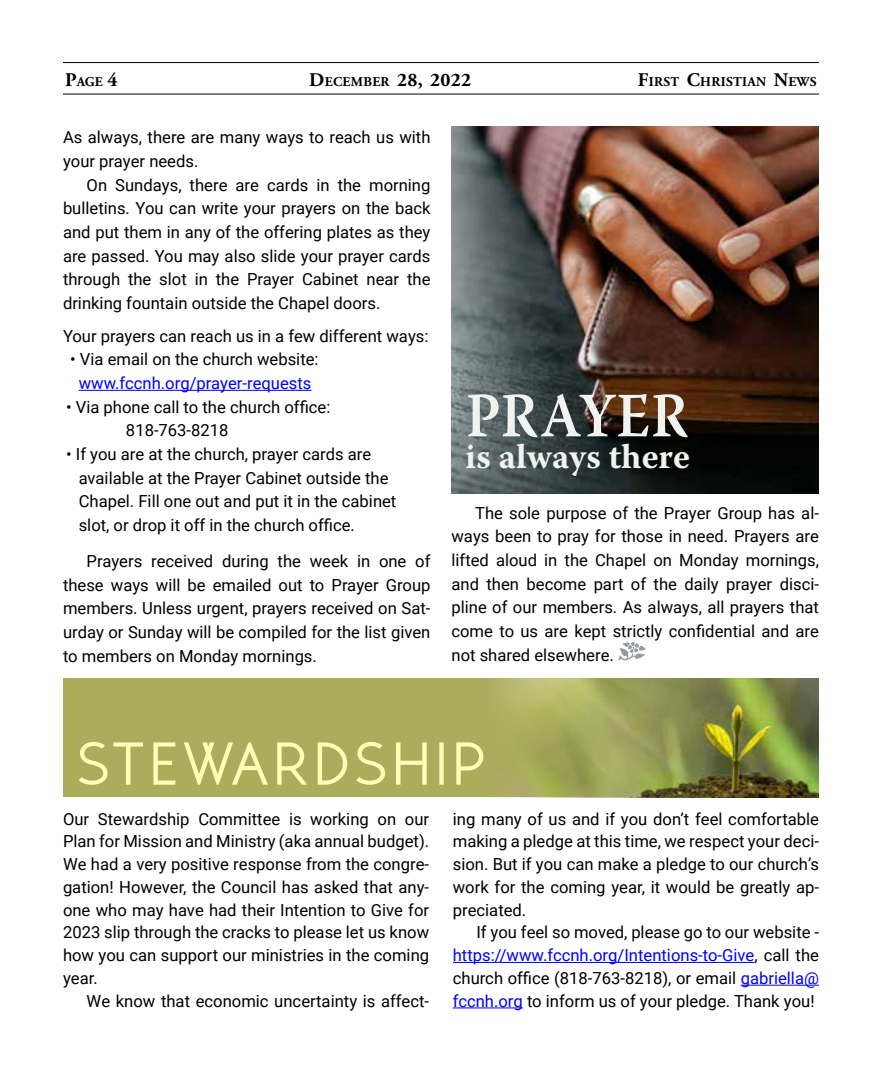
<style>
.page{position:relative;width:882px;height:1071px;background:#fff}
.page>*{position:absolute;margin:0;border:0;box-sizing:border-box;transform-origin:0 0}
.t1{font:600 63px "Warnock Pro";letter-spacing:.01em;color:#f0f3ef;scale:.9 1}
.t2{font:700 35px "Warnock Pro";color:#f0f3ef}
.t3{font:700 19.25px "Adobe Garamond Pro";letter-spacing:.015em;color:#000}
.t4{font:16.62px/23.6px "Roboto";color:#000;text-align:justify}
.t5{font:16.62px "Roboto";color:#00f}
.t6{font:700 13.47px "Adobe Garamond Pro";letter-spacing:.025em;color:#000}
.s1{font-size:19.25px}
.s2{font-size:13.47px}
.s3{color:#00f}
</style>
<div class="page">
<hr style="left:63px;top:94px;width:756px;height:1px;background:#000">
<hr style="left:63px;top:62px;width:756px;height:1px;background:#000">
<hr style="left:453px;top:962px;width:301px;height:1px;background:#00f">
<hr style="left:741px;top:985px;width:78px;height:1px;background:#00f">
<hr style="left:453px;top:1008px;width:70px;height:1px;background:#00f">
<div style="left:63px;top:679px;width:756px;height:118px;background:#abac5c"></div>
<img style="left:498px;top:679px;width:321px;height:118px">
<svg style="left:79px;top:742px;width:404px;height:43px"></svg>
<hr style="left:79px;top:390px;width:233px;height:1px;background:#00f">
<svg style="left:618px;top:642px;width:28px;height:19px"></svg>
<img style="left:452px;top:126px;width:367px;height:368px">
<p class="t6" style="left:65px;top:73px;width:54px"><span class="s1">P</span>AGE <span class="s1">4</span></p>
<p class="t3" style="left:309px;top:68px;width:164px">D<span class="s2">ECEMBER</span> 28, 2022</p>
<p class="t6" style="left:638px;top:73px;width:180px"><span class="s1">F</span>IRST <span class="s1">C</span>HRISTIAN <span class="s1">N</span>EWS</p>
<p class="t4" style="left:63px;top:125px;width:369px">As always, there are many ways to reach us with your prayer needs.</p>
<p class="t4" style="left:63px;top:172px;width:369px;text-indent:24px">On Sundays, there are cards in the morning bulletins. You can write your prayers on the back and put them in any of the offering plates as they are passed. You may also slide your prayer cards through the slot in the Prayer Cabinet near the drinking fountain outside the Chapel doors.</p>
<p class="t4" style="left:63px;top:324px;width:367px">Your prayers can reach us in a few different ways:</p>
<p class="t4" style="left:70px;top:347px;width:250px">• Via email on the church website:</p>
<p class="t5" style="left:79px;top:372px;width:234px">www.fccnh.org/prayer-requests</p>
<p class="t4" style="left:126px;top:394px;width:206px;text-indent:-60px">• Via phone call to the church office:<br>818-763-8218</p>
<p class="t4" style="left:79px;top:442px;width:319px;text-align:left;text-indent:-13px">• If you are at the church, prayer cards are available at the Prayer Cabinet outside the Chapel. Fill one out and put it in the cabinet slot, or drop it off in the church office.</p>
<p class="t4" style="left:63px;top:549px;width:369px;text-indent:24px">Prayers received during the week in one of these ways will be emailed out to Prayer Group members. Unless urgent, prayers received on Sat&shy;urday or Sunday will be compiled for the list given to members on Monday mornings.</p>
<h1 class="t1" style="left:466px;top:378px;width:249px">PRAYER</h1>
<h2 class="t2" style="left:466px;top:435px;width:226px">is always there</h2>
<p class="t4" style="left:451px;top:500px;width:369px;text-indent:24px">The sole purpose of the Prayer Group has al&shy;ways been to pray for those in need. Prayers are lifted aloud in the Chapel on Monday mornings, and then become part of the daily prayer disci&shy;pline of our members. As always, all prayers that come to us are kept strictly confidential and are not shared elsewhere.</p>
<p class="t4" style="left:63px;top:807px;width:368px;line-height:22.8px">Our Stewardship Committee is working on our Plan for Mission and Ministry (aka annual budget).<br>We had a very positive response from the congre&shy;gation! However, the Council has asked that any&shy;one who may have had their Intention to Give for 2023 slip through the cracks to please let us know how you can support our ministries in the coming year.</p>
<p class="t4" style="left:87px;top:988px;width:344px">We know that economic uncertainty is affect-</p>
<p class="t4" style="left:453px;top:807px;width:368px;line-height:22.8px">ing many of us and if you don’t feel comfortable making a pledge at this time, we respect your deci&shy;sion. But if you can make a pledge to our church’s work for the coming year, it would be greatly ap&shy;preciated.</p>
<p class="t4" style="left:453px;top:921px;width:368px;line-height:22.8px;text-indent:24px">If you feel so moved, please go to our website - <span class="s3">https://www.fccnh.org/Intentions-to-Give</span>, call the church office (818-763-8218), or email <span class="s3">gabriella@ fccnh.org</span> to inform us of your pledge. Thank you!</p>
</div>
